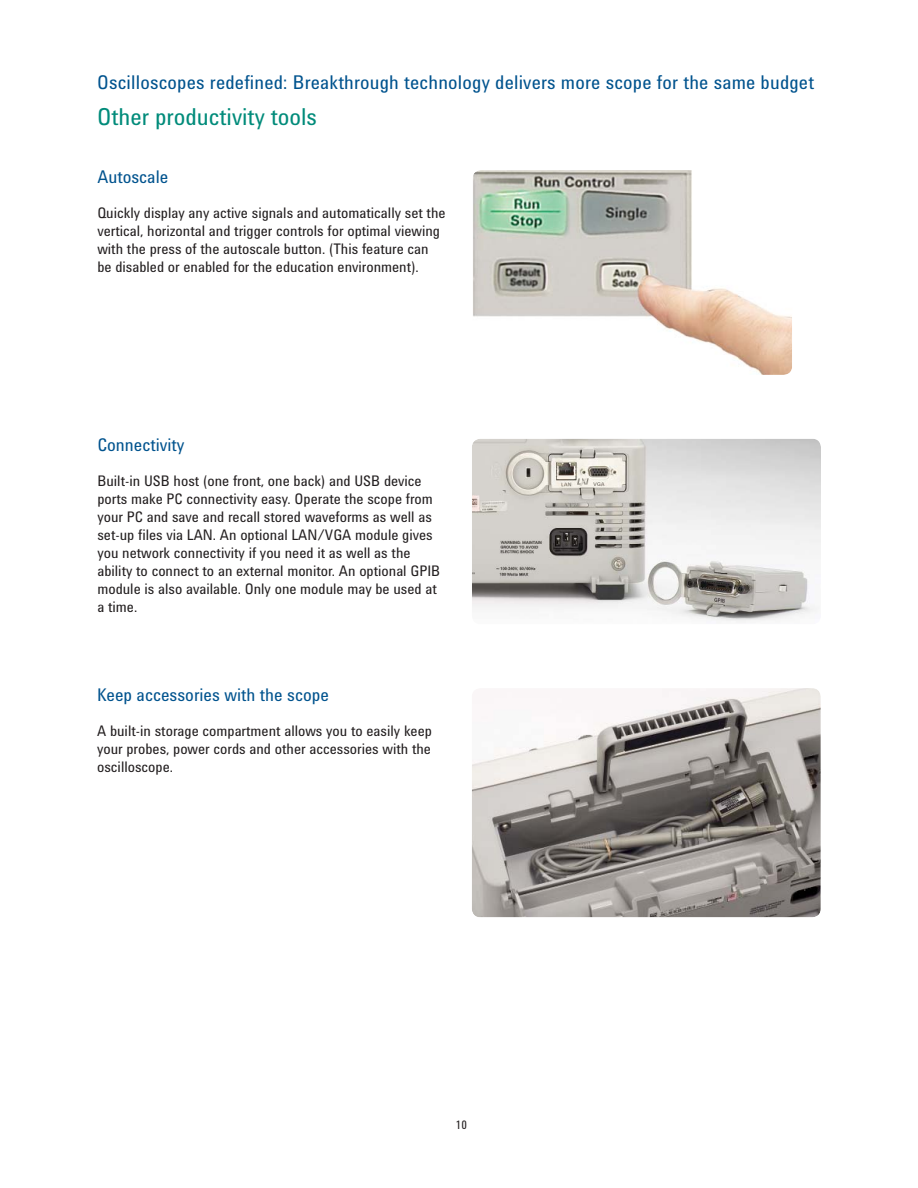
<style>
.page{position:relative;width:918px;height:1188px;background:#fff}
.page>*{position:absolute;margin:0;border:0;box-sizing:border-box;transform-origin:0 0}
.t1{font:24px "Agilent Condensed CFF";color:#008b7a}
.t2{font:19.5px "Agilent Condensed CFF";letter-spacing:.01em;color:#00538e}
.t3{font:18px "Agilent Condensed CFF";color:#00538e}
.t4{font:15px/18px "Agilent Condensed CFF";color:#231f20}
.t5{font:12px "Agilent Condensed CFF";color:#231f20}
</style>
<div class="page">
<img style="left:472px;top:170px;width:320px;height:205px;border-radius:9px">
<img style="left:472px;top:439px;width:349px;height:185px;border-radius:9px">
<img style="left:472px;top:688px;width:349px;height:229px;border-radius:9px">
<h2 class="t2" style="left:97px;top:75px;width:719px">Oscilloscopes redefined: Breakthrough technology delivers more scope for the same budget</h2>
<h1 class="t1" style="left:97px;top:108px;width:222px">Other productivity tools</h1>
<p class="t3" style="left:97px;top:170px;width:72px">Autoscale</p>
<p class="t4" style="left:97px;top:205px;width:350px">Quickly display any active signals and automatically set the vertical, horizontal and trigger controls for optimal viewing with the press of the autoscale button. (This feature can be disabled or enabled for the education environment).</p>
<p class="t3" style="left:97px;top:438px;width:88px">Connectivity</p>
<p class="t4" style="left:97px;top:474px;width:344px">Built-in USB host (one front, one back) and USB device ports make PC connectivity easy. Operate the scope from your PC and save and recall stored waveforms as well as set-up files via LAN. An optional LAN/VGA module gives you network connectivity if you need it as well as the ability to connect to an external monitor. An optional GPIB module is also available. Only one module may be used at a time.</p>
<p class="t3" style="left:97px;top:688px;width:233px">Keep accessories with the scope</p>
<p class="t4" style="left:97px;top:723px;width:336px;text-align:justify">A built-in storage compartment allows you to easily keep your probes, power cords and other accessories with the oscilloscope.</p>
<p class="t5" style="left:456px;top:1120px;width:13px">10</p>
</div>
